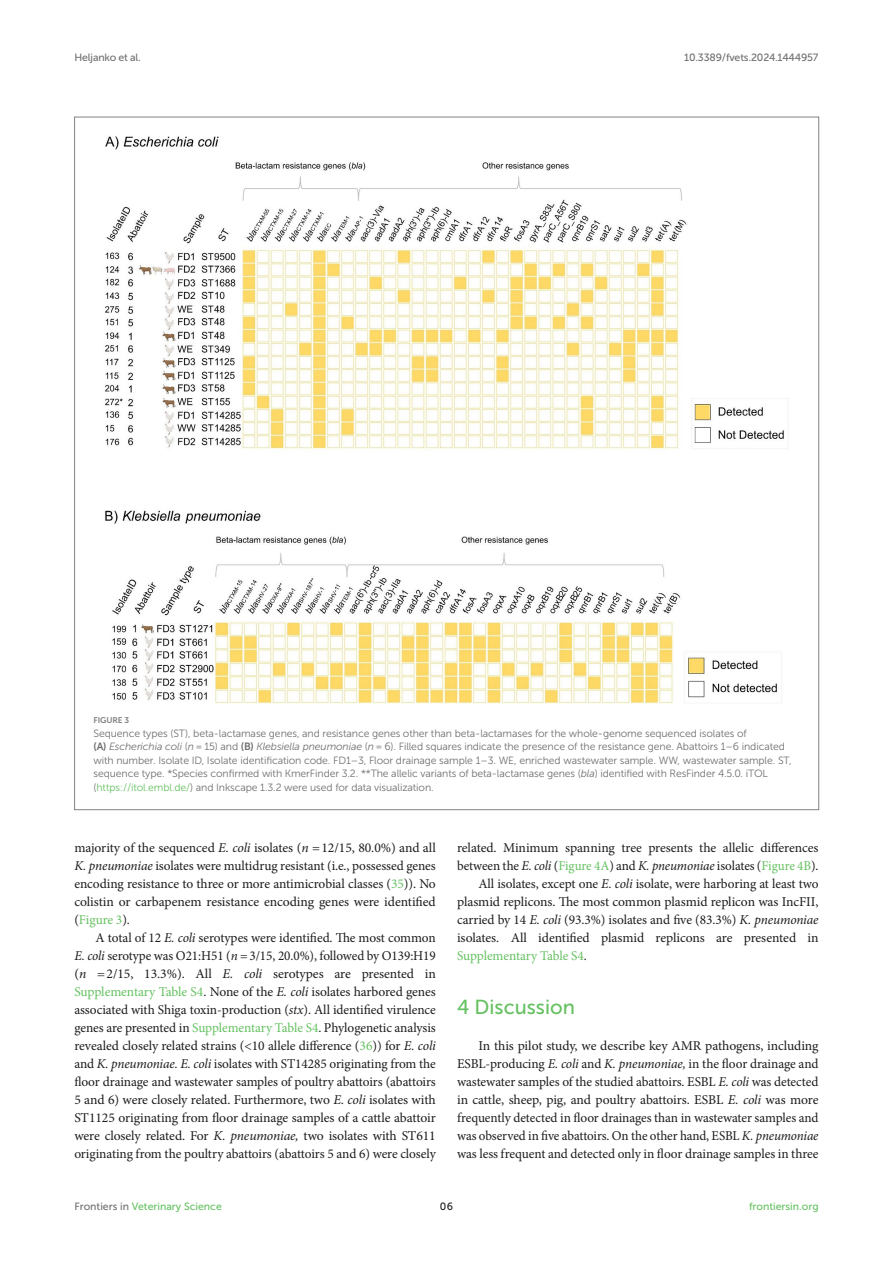
<style>
.page{position:relative;width:893px;height:1263px;background:#fff}
.page>*{position:absolute;margin:0;border:0;box-sizing:border-box;transform-origin:0 0}
.HEAD_1{font:20.25px "Museo Sans 500";color:#65c161}
.TEXT{font:13.5px/18px "Minion Pro";letter-spacing:-.005em;color:#1b1c1b;text-align:justify}
.TEXT_FLUSH{font:13.5px/18px "Minion Pro";letter-spacing:-.005em;color:#1b1c1b;text-align:justify}
.FIG_LEG{font:10.5px/13.5px "Museo Sans 300";letter-spacing:-.01em;color:#706f70}
.t1{font:10.5px "Museo Sans 500";color:#65c161}
.t2{font:10.5px "Museo Sans 500";letter-spacing:-.015em;color:#706f70}
.t3{font:10.5px "Museo Sans 500";color:#1b1c1b}
.FIG_HD{font:8.25px "Museo Sans 700";letter-spacing:-.01em;color:#7e7f7f}
.s1{font-family:"Museo Sans 700"}
.s2{font-style:italic}
.s3{color:#65c161}
.s4{color:#706f70}
</style>
<div class="page">
<img style="left:105px;top:136px;width:684px;height:568px">
<p class="t2" style="left:74px;top:51px;width:68px">Heljanko et al.</p>
<p class="t2" style="left:684px;top:51px;width:136px">10.3389/fvets.2024.1444957</p>
<p class="FIG_HD" style="left:94px;top:716px;width:37px">FIGURE 3</p>
<p class="FIG_LEG" style="left:94px;top:726px;width:700px">Sequence types (ST), beta-lactamase genes, and resistance genes other than beta-lactamases for the whole-genome sequenced isolates of<br><span class="s1">(A)</span> <span class="s2">Escherichia coli</span> (<span class="s2">n</span> = 15) and <span class="s1">(B)</span> <span class="s2">Klebsiella pneumoniae</span> (<span class="s2">n</span> = 6). Filled squares indicate the presence of the resistance gene. Abattoirs 1–6 indicated with number. Isolate ID, Isolate identification code. FD1–3, Floor drainage sample 1–3. WE, enriched wastewater sample. WW, wastewater sample. ST, sequence type. *Species confirmed with KmerFinder 3.2. **The allelic variants of beta-lactamase genes (<span class="s2">bla</span>) identified with ResFinder 4.5.0. iTOL (<span class="s3">https://itol.embl.de/</span>) and Inkscape 1.3.2 were used for data visualization.</p>
<p class="TEXT" style="left:74px;top:839px;width:363px">majority of the sequenced <span class="s2">E. coli</span> isolates (<span class="s2">n</span> =12/15, 80.0%) and all <span class="s2">K. pneumoniae</span> isolates were multidrug resistant (i.e., possessed genes encoding resistance to three or more antimicrobial classes (<span class="s3">35</span>)). No colistin or carbapenem resistance encoding genes were identified (<span class="s3">Figure 3</span>).</p>
<p class="TEXT" style="left:74px;top:929px;width:363px;text-indent:21px">A total of 12 <span class="s2">E. coli</span> serotypes were identified. The most common <span class="s2">E. coli</span> serotype was O21:H51 (<span class="s2">n</span> =3/15, 20.0%), followed by O139:H19 (<span class="s2">n</span> =2/15, 13.3%). All <span class="s2">E. coli</span> serotypes are presented in <span class="s3">Supplementary Table S4</span>. None of the <span class="s2">E. coli</span> isolates harbored genes associated with Shiga toxin-production (<span class="s2">stx</span>). All identified virulence genes are presented in <span class="s3">Supplementary Table S4</span>. Phylogenetic analysis revealed closely related strains (&lt;10 allele difference (<span class="s3">36</span>)) for <span class="s2">E. coli </span>and <span class="s2">K. pneumoniae. E. coli</span> isolates with ST14285 originating from the floor drainage and wastewater samples of poultry abattoirs (abattoirs 5 and 6) were closely related. Furthermore, two <span class="s2">E. coli</span> isolates with ST1125 originating from floor drainage samples of a cattle abattoir were closely related. For <span class="s2">K. pneumoniae,</span> two isolates with ST611 originating from the poultry abattoirs (abattoirs 5 and 6) were closely</p>
<p class="TEXT" style="left:457px;top:839px;width:363px">related. Minimum spanning tree presents the allelic differences between the <span class="s2">E. coli</span> (<span class="s3">Figure 4A</span>) and <span class="s2">K. pneumoniae</span> isolates (<span class="s3">Figure 4B</span>).</p>
<p class="TEXT" style="left:457px;top:875px;width:363px;text-indent:21px">All isolates, except one <span class="s2">E. coli</span> isolate, were harboring at least two plasmid replicons. The most common plasmid replicon was IncFII, carried by 14 <span class="s2">E. coli</span> (93.3%) isolates and five (83.3%) <span class="s2">K. pneumoniae </span>isolates. All identified plasmid replicons are presented in <span class="s3">Supplementary Table S4</span>.</p>
<p class="HEAD_1" style="left:457px;top:996px;width:119px">4 Discussion</p>
<p class="TEXT_FLUSH" style="left:457px;top:1037px;width:363px;text-indent:21px">In this pilot study, we describe key AMR pathogens, including ESBL-producing <span class="s2">E. coli</span> and <span class="s2">K. pneumoniae,</span> in the floor drainage and wastewater samples of the studied abattoirs. ESBL <span class="s2">E. coli</span> was detected in cattle, sheep, pig, and poultry abattoirs. ESBL <span class="s2">E. coli</span> was more frequently detected in floor drainages than in wastewater samples and was observed in five abattoirs. On the other hand, ESBL <span class="s2">K. pneumoniae </span>was less frequent and detected only in floor drainage samples in three</p>
<p class="t1" style="left:74px;top:1200px;width:149px"><span class="s4">Frontiers in</span> Veterinary Science</p>
<p class="t3" style="left:440px;top:1200px;width:15px">06</p>
<p class="t1" style="left:749px;top:1200px;width:71px">frontiersin.org</p>
</div>
